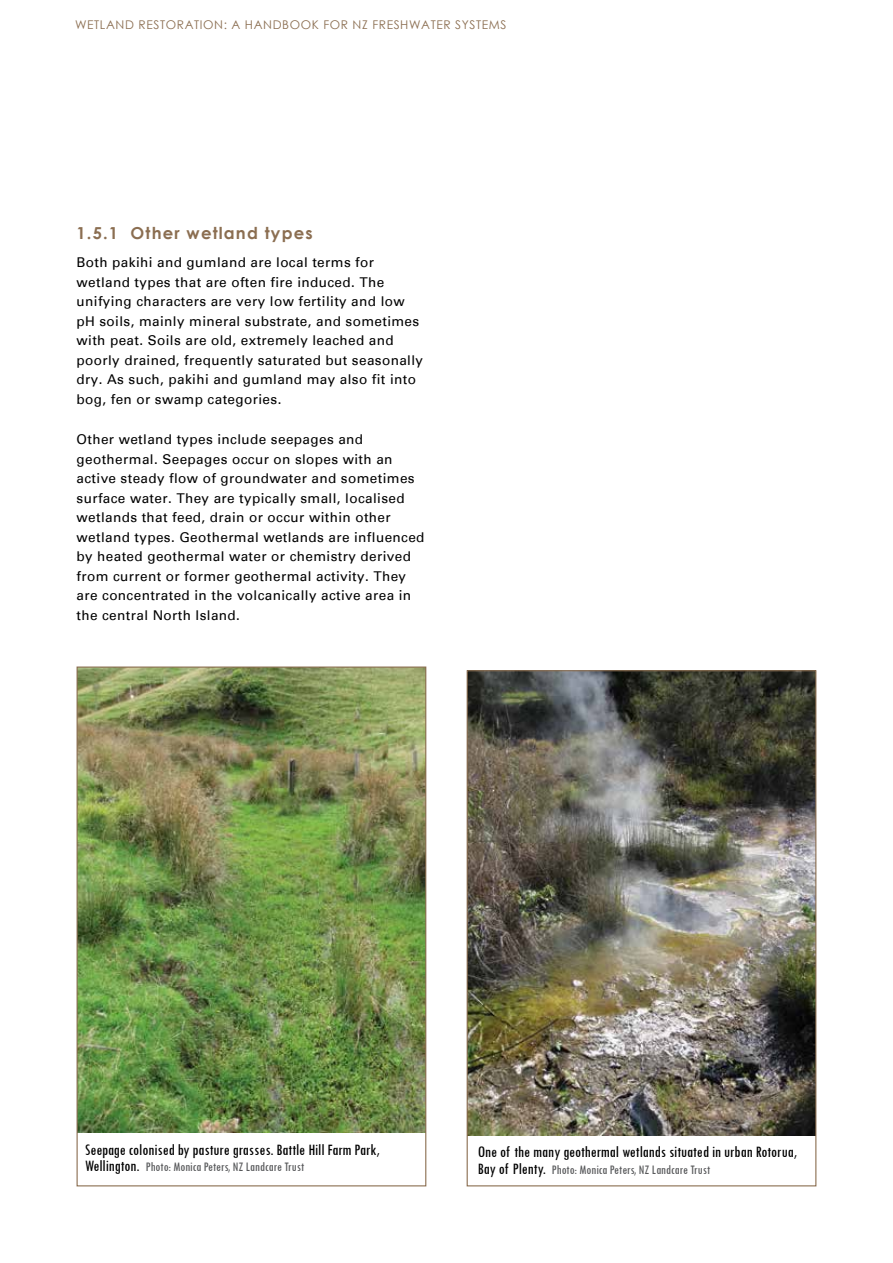
<style>
.page{position:relative;width:893px;height:1263px;background:#fff}
.page>*{position:absolute;margin:0;border:0;box-sizing:border-box;transform-origin:0 0}
.t1{font:condensed 16.5px "Tw Cen";color:#000}
.t2{font:700 16.5px "Century Gothic";letter-spacing:.07em;color:#8b6e51}
.t3{font:13.5px/19.5px "Univers";letter-spacing:.03em;color:#000}
.t4{font:condensed 13.5px "Tw Cen";color:#58595b}
.t5{font:12px "Century Gothic";letter-spacing:.05em;color:#8b6e51}
.s1{font-size:16.5px;color:#000}
</style>
<div class="page">
<img style="left:469px;top:672px;width:345px;height:464px">
<img style="left:79px;top:668px;width:345px;height:464px">
<p class="t5" style="left:75px;top:16px;width:433px">WETLAND RESTORATION: A HANDBOOK FOR NZ FRESHWATER SYSTEMS</p>
<p class="t2" style="left:77px;top:221px;width:238px">1.5.1 Other wetland types</p>
<p class="t3" style="left:77px;top:253px;width:348px">Both pakihi and gumland are local terms for wetland types that are often fire induced. The unifying characters are very low fertility and low pH soils, mainly mineral substrate, and sometimes with peat. Soils are old, extremely leached and poorly drained, frequently saturated but seasonally dry. As such, pakihi and gumland may also fit into bog, fen or swamp categories.</p>
<p class="t3" style="left:77px;top:430px;width:350px">Other wetland types include seepages and geothermal. Seepages occur on slopes with an active steady flow of groundwater and sometimes surface water. They are typically small, localised wetlands that feed, drain or occur within other wetland types. Geothermal wetlands are influenced by heated geothermal water or chemistry derived from current or former geothermal activity. They are concentrated in the volcanically active area in the central North Island.</p>
<p class="t1" style="left:85px;top:1139px;width:296px">Seepage colonised by pasture grasses. Battle Hill Farm Park,</p>
<p class="t4" style="left:85px;top:1159px;width:221px"><span class="s1">Wellington.</span> Photo: Monica Peters, NZ Landcare Trust</p>
<p class="t1" style="left:478px;top:1142px;width:321px">One of the many geothermal wetlands situated in urban Rotorua,</p>
<p class="t4" style="left:478px;top:1161px;width:234px"><span class="s1">Bay of Plenty.</span> Photo: Monica Peters, NZ Landcare Trust</p>
</div>
